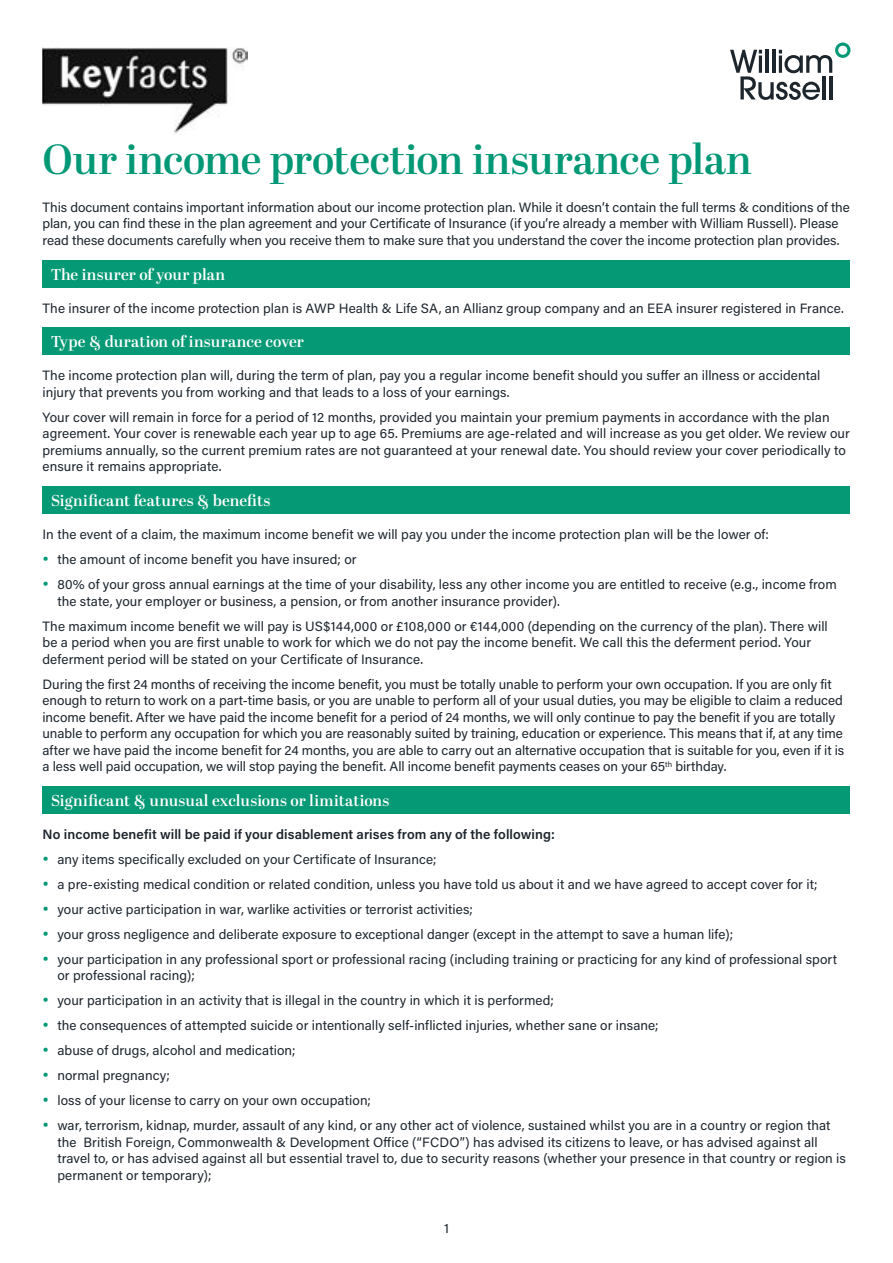
<style>
.page{position:relative;width:893px;height:1263px;background:#fff}
.page>*{position:absolute;margin:0;border:0;box-sizing:border-box;transform-origin:0 0}
.t1{font:600 42px "Abril Display";letter-spacing:-.005em;color:#019875}
.t2{font:600 15.75px "Abril Display";letter-spacing:.01em;color:#fff}
.t3{font:13.5px/16.5px "Acumin Pro";letter-spacing:.005em;color:#1d252d}
.t4{font:600 13.5px "Acumin Pro";letter-spacing:.01em;color:#1d252d}
.s1{font-family:"Abril Display";font-weight:800;font-size:16.5px;color:#019875}
</style>
<div class="page">
<img style="left:43px;top:47px;width:205px;height:88px">
<svg style="left:730px;top:43px;width:120px;height:57px"></svg>
<hr style="left:822px;top:76px;width:4px;height:23px;background:#1d252d">
<hr style="left:829px;top:76px;width:3px;height:23px;background:#1d252d">
<div style="left:43px;top:260px;width:807px;height:27px;background:#069975"></div>
<div style="left:43px;top:328px;width:807px;height:27px;background:#069975"></div>
<div style="left:43px;top:486px;width:807px;height:28px;background:#069975"></div>
<div style="left:43px;top:786px;width:807px;height:28px;background:#069975"></div>
<h1 class="t1" style="left:43px;top:130px;width:711px">Our income protection insurance plan</h1>
<p class="t3" style="left:43px;top:198px;width:809px">This document contains important information about our income protection plan. While it doesn’t contain the full terms &amp; conditions of the plan, you can find these in the plan agreement and your Certificate of Insurance (if you’re already a member with William Russell). Please read these documents carefully when you receive them to make sure that you understand the cover the income protection plan provides.</p>
<p class="t2" style="left:51px;top:263px;width:176px">The insurer of your plan</p>
<p class="t3" style="left:43px;top:299px;width:803px">The insurer of the income protection plan is AWP Health &amp; Life SA, an Allianz group company and an EEA insurer registered in France.</p>
<p class="t2" style="left:51px;top:331px;width:254px">Type &amp; duration of insurance cover</p>
<p class="t3" style="left:43px;top:367px;width:779px">The income protection plan will, during the term of plan, pay you a regular income benefit should you suffer an illness or accidental injury that prevents you from working and that leads to a loss of your earnings.</p>
<p class="t3" style="left:43px;top:408px;width:809px">Your cover will remain in force for a period of 12 months, provided you maintain your premium payments in accordance with the plan agreement. Your cover is renewable each year up to age 65. Premiums are age-related and will increase as you get older. We review our premiums annually, so the current premium rates are not guaranteed at your renewal date. You should review your cover periodically to ensure it remains appropriate.</p>
<p class="t2" style="left:51px;top:490px;width:221px">Significant features &amp; benefits</p>
<p class="t3" style="left:43px;top:525px;width:728px">In the event of a claim, the maximum income benefit we will pay you under the income protection plan will be the lower of:</p>
<p class="t3" style="left:43px;top:550px;width:316px"><span class="s1">•</span> the amount of income benefit you have insured; or</p>
<p class="t3" style="left:57px;top:575px;width:781px;text-indent:-15px"><span class="s1">•</span> 80% of your gross annual earnings at the time of your disability, less any other income you are entitled to receive (e.g., income from the state, your employer or business, a pension, or from another insurance provider).</p>
<p class="t3" style="left:43px;top:617px;width:787px">The maximum income benefit we will pay is US$144,000 or £108,000 or €144,000 (depending on the currency of the plan). There will be a period when you are first unable to work for which we do not pay the income benefit. We call this the deferment period. Your deferment period will be stated on your Certificate of Insurance.</p>
<p class="t3" style="left:43px;top:675px;width:803px">During the first 24 months of receiving the income benefit, you must be totally unable to perform your own occupation. If you are only fit enough to return to work on a part-time basis, or you are unable to perform all of your usual duties, you may be eligible to claim a reduced income benefit. After we have paid the income benefit for a period of 24 months, we will only continue to pay the benefit if you are totally unable to perform any occupation for which you are reasonably suited by training, education or experience. This means that if, at any time after we have paid the income benefit for 24 months, you are able to carry out an alternative occupation that is suitable for you, even if it is a less well paid occupation, we will stop paying the benefit. All income benefit payments ceases on your 65<sup>th</sup> birthday.</p>
<p class="t2" style="left:51px;top:789px;width:340px">Significant &amp; unusual exclusions or limitations</p>
<p class="t4" style="left:43px;top:825px;width:514px">No income benefit will be paid if your disablement arises from any of the following:</p>
<p class="t3" style="left:43px;top:850px;width:396px"><span class="s1">•</span> any items specifically excluded on your Certificate of Insurance;</p>
<p class="t3" style="left:43px;top:875px;width:777px"><span class="s1">•</span> a pre-existing medical condition or related condition, unless you have told us about it and we have agreed to accept cover for it;</p>
<p class="t3" style="left:43px;top:900px;width:432px"><span class="s1">•</span> your active participation in war, warlike activities or terrorist activities;</p>
<p class="t3" style="left:43px;top:925px;width:692px"><span class="s1">•</span> your gross negligence and deliberate exposure to exceptional danger (except in the attempt to save a human life);</p>
<p class="t3" style="left:57px;top:950px;width:781px;text-indent:-15px"><span class="s1">•</span> your participation in any professional sport or professional racing (including training or practicing for any kind of professional sport or professional racing);</p>
<p class="t3" style="left:43px;top:992px;width:513px"><span class="s1">•</span> your participation in an activity that is illegal in the country in which it is performed;</p>
<p class="t3" style="left:43px;top:1017px;width:618px"><span class="s1">•</span> the consequences of attempted suicide or intentionally self-inflicted injuries, whether sane or insane;</p>
<p class="t3" style="left:43px;top:1042px;width:255px"><span class="s1">•</span> abuse of drugs, alcohol and medication;</p>
<p class="t3" style="left:43px;top:1067px;width:129px"><span class="s1">•</span> normal pregnancy;</p>
<p class="t3" style="left:43px;top:1092px;width:330px"><span class="s1">•</span> loss of your license to carry on your own occupation;</p>
<p class="t3" style="left:57px;top:1117px;width:790px;text-indent:-15px"><span class="s1">•</span> war, terrorism, kidnap, murder, assault of any kind, or any other act of violence, sustained whilst you are in a country or region that the British Foreign, Commonwealth &amp; Development Office (“FCDO”) has advised its citizens to leave, or has advised against all travel to, or has advised against all but essential travel to, due to security reasons (whether your presence in that country or region is permanent or temporary);</p>
<p class="t3" style="left:444px;top:1220px;width:6px">1</p>
</div>
